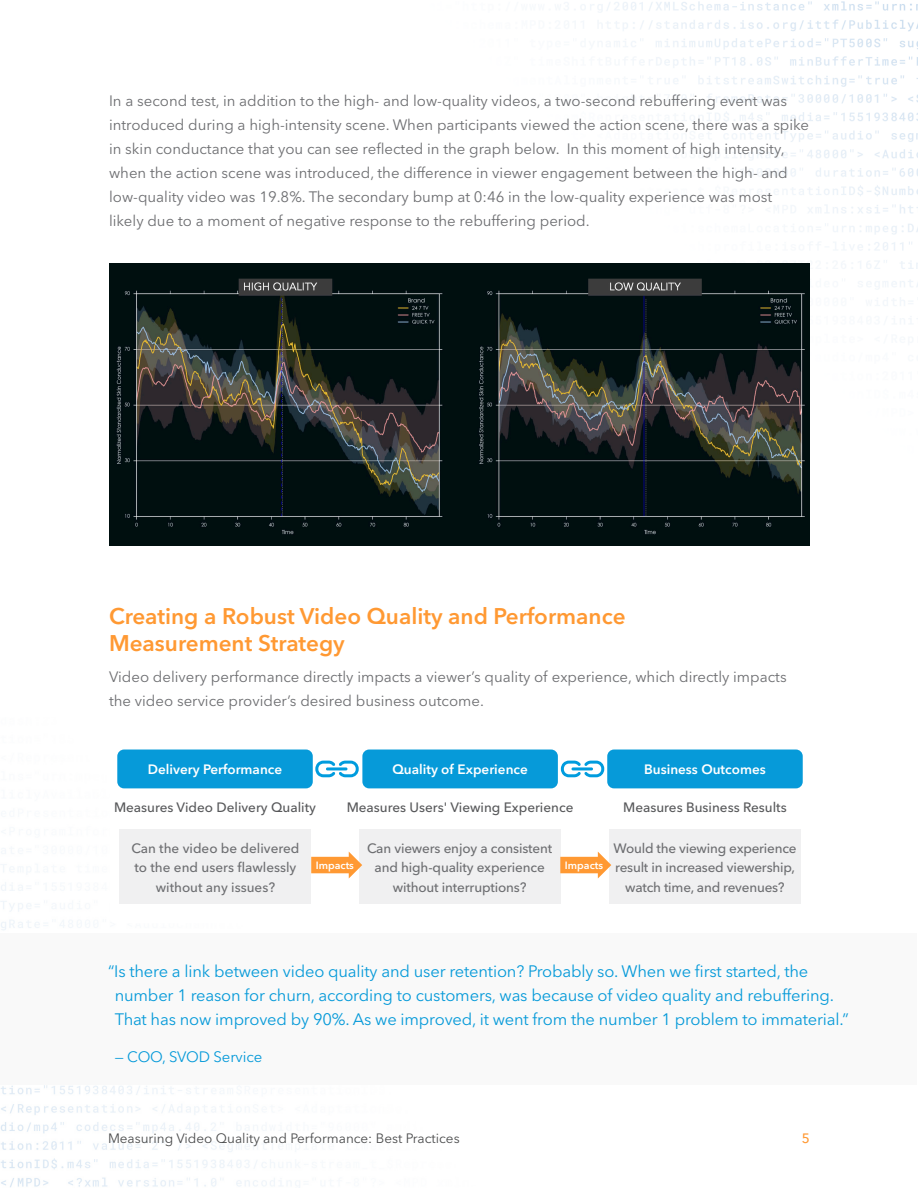
<style>
.page{position:relative;width:918px;height:1188px;background:#fff}
.page>*{position:absolute;margin:0;border:0;box-sizing:border-box;transform-origin:0 0}
.H1__HEADLINE{font:600 22.5px/27px "Avenir Next LT Pro";color:#f93}
.Body{font:16.5px/24px "Avenir Next LT Pro";letter-spacing:-.01em;color:#069ad9}
.Body-2{font:15px/24px "Avenir Next LT Pro";color:#6d6e71}
.Body-3{font:15px "Avenir Next LT Pro";letter-spacing:-.01em;color:#069ad9}
.Body-4{font:500 13.5px/19.5px "Avenir Next LT Pro";letter-spacing:-.01em;color:#6d6e71;text-align:center}
.Body-5{font:500 13.5px "Avenir Next LT Pro";color:#57585a}
.Body-6{font:600 13.5px "Avenir Next LT Pro";color:#fff}
.t1{font:13.5px "Avenir Next LT Pro";color:#4b4c4d}
.t2{font:500 13.5px "Avenir Next LT Pro";color:#f93}
.Body-7{font:600 10.5px "Avenir Next LT Pro";color:#fff}
</style>
<div class="page">
<img style="left:1px;top:848px;width:299px;height:340px">
<img style="left:109px;top:1px;width:809px;height:545px">
<img style="left:109px;top:264px;width:701px;height:281px">
<div style="left:0;top:933px;width:917px;height:151px;background:#f9f9f9"></div>
<div style="left:109px;top:734px;width:713px;height:189px;background:#fff;border-radius:7px"></div>
<div style="left:117px;top:750px;width:196px;height:38px;background:#069ad9;border-radius:7px"></div>
<div style="left:362px;top:750px;width:196px;height:38px;background:#069ad9;border-radius:7px"></div>
<div style="left:607px;top:750px;width:196px;height:38px;background:#069ad9;border-radius:7px"></div>
<svg style="left:315px;top:761px;width:44px;height:16px"></svg>
<svg style="left:561px;top:761px;width:43px;height:16px"></svg>
<div style="left:120px;top:829px;width:191px;height:75px;background:#f0f0f1"></div>
<div style="left:359px;top:829px;width:201px;height:75px;background:#f0f0f1"></div>
<div style="left:609px;top:829px;width:192px;height:75px;background:#f0f0f1"></div>
<div style="left:311px;top:857px;width:40px;height:16px;background:#f93"></div>
<svg style="left:349px;top:852px;width:13px;height:26px"></svg>
<div style="left:560px;top:857px;width:40px;height:16px;background:#f93"></div>
<svg style="left:598px;top:852px;width:13px;height:27px"></svg>
<p class="Body-2" style="left:109px;top:89px;width:702px">In a second test, in addition to the high- and low-quality videos, a two-second rebuffering event was introduced during a high-intensity scene. When participants viewed the action scene, there was a spike in skin conductance that you can see reflected in the graph below. In this moment of high intensity, when the action scene was introduced, the difference in viewer engagement between the high- and low-quality video was 19.8%. The secondary bump at 0:46 in the low-quality experience was most likely due to a moment of negative response to the rebuffering period.</p>
<p class="H1__HEADLINE" style="left:109px;top:603px;width:518px">Creating a Robust Video Quality and Performance<br>Measurement Strategy</p>
<p class="Body-2" style="left:109px;top:665px;width:679px">Video delivery performance directly impacts a viewer’s quality of experience, which directly impacts the video service provider’s desired business outcome.</p>
<p class="Body-6" style="left:148px;top:761px;width:136px">Delivery Performance</p>
<p class="Body-6" style="left:392px;top:761px;width:137px">Quality of Experience</p>
<p class="Body-6" style="left:644px;top:761px;width:123px">Business Outcomes</p>
<p class="Body-5" style="left:114px;top:799px;width:203px">Measures Video Delivery Quality</p>
<p class="Body-4" style="left:131px;top:838px;width:170px">Can the video be delivered to the end users flawlessly without any issues?</p>
<p class="Body-4" style="left:367px;top:838px;width:187px">Can viewers enjoy a consistent and high-quality experience without interruptions?</p>
<p class="Body-4" style="left:613px;top:838px;width:185px">Would the viewing experience result in increased viewership, watch time, and revenues?</p>
<p class="Body-5" style="left:623px;top:799px;width:165px">Measures Business Results</p>
<p class="Body-5" style="left:347px;top:799px;width:228px">Measures Users' Viewing Experience</p>
<p class="Body-7" style="left:316px;top:859px;width:40px">Impacts</p>
<p class="Body-7" style="left:565px;top:859px;width:40px">Impacts</p>
<p class="Body" style="left:115px;top:959px;width:735px;text-indent:-7px">“Is there a link between video quality and user retention? Probably so. When we first started, the number 1 reason for churn, according to customers, was because of video quality and rebuffering.<br>That has now improved by 90%. As we improved, it went from the number 1 problem to immaterial.”</p>
<p class="Body-3" style="left:115px;top:1048px;width:149px">— COO, SVOD Service</p>
<p class="t1" style="left:108px;top:1131px;width:353px">Measuring Video Quality and Performance: Best Practices</p>
<p class="t2" style="left:802px;top:1131px;width:10px">5</p>
</div>
